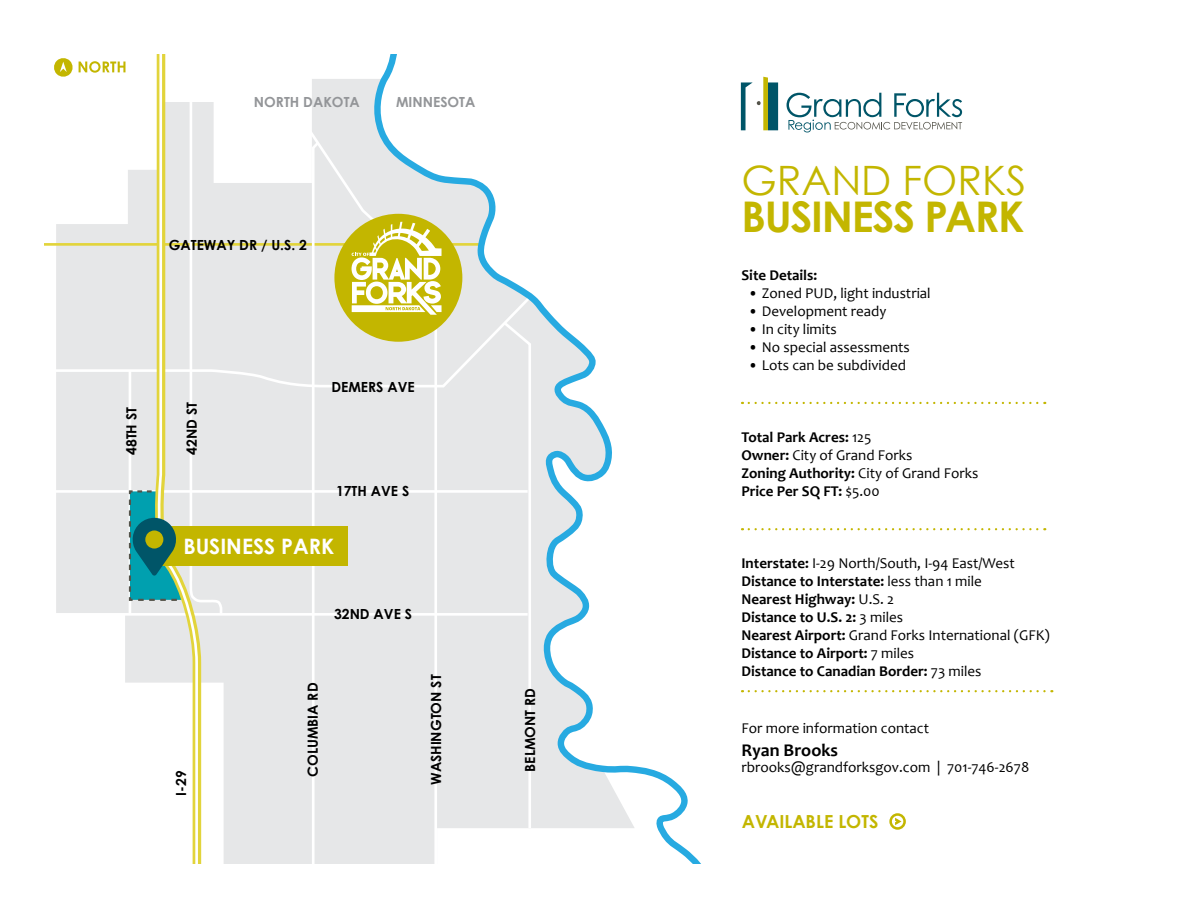
<style>
.page{position:relative;width:1188px;height:918px;background:#fff}
.page>*{position:absolute;margin:0;border:0;box-sizing:border-box;transform-origin:0 0}
.t1{font:700 42.3px "Century Gothic";letter-spacing:-.03em;color:#c3b600}
.t2{font:40.5px "Century Gothic";color:#c3b600}
.t3{font:700 21.3px "Century Gothic";color:#fff}
.t4{font:700 18px "Century Gothic";color:#c3b600}
.t5{font:700 18px "Candara";color:#000}
.t6{font:700 15px/18px "Candara";color:#000}
.t7{font:15px "Candara";color:#000}
.t8{font:700 13.95px "Century Gothic";color:#000}
.t9{font:700 13.95px "Century Gothic";color:#939598}
.s1{font-weight:400}
</style>
<div class="page">
<div style="left:224px;top:183px;width:68px;height:681px;background:#e6e7e8"></div>
<hr style="left:44px;top:243px;width:436px;height:3px;background:#e2d43b">
<hr style="left:44px;top:613px;width:484px;height:3px;background:#fff">
<svg style="left:292px;top:79px;width:74px;height:785px"></svg>
<div style="left:224px;top:294px;width:142px;height:95px;background:#e6e7e8"></div>
<hr style="left:44px;top:490px;width:484px;height:3px;background:#fff">
<svg style="left:366px;top:54px;width:335px;height:810px"></svg>
<div style="left:154px;top:526px;width:194px;height:40px;background:#c3b600"></div>
<div style="left:334px;top:214px;width:128px;height:128px;background:#c3b600;border-radius:50%"></div>
<svg style="left:352px;top:222px;width:90px;height:93px"></svg>
<svg style="left:741px;top:77px;width:37px;height:53px"></svg>
<svg style="left:787px;top:93px;width:175px;height:39px"></svg>
<svg style="left:749px;top:402px;width:296px;height:2px"></svg>
<svg style="left:749px;top:528px;width:296px;height:2px"></svg>
<svg style="left:749px;top:690px;width:303px;height:2px"></svg>
<svg style="left:889px;top:813px;width:17px;height:17px"></svg>
<svg style="left:53px;top:54px;width:171px;height:810px"></svg>
<p class="t9" style="left:254px;top:92px;width:107px">NORTH DAKOTA</p>
<p class="t9" style="left:396px;top:92px;width:81px">MINNESOTA</p>
<p class="t8" style="left:169px;top:234px;width:140px">GATEWAY DR / U.S. 2</p>
<p class="t8" style="left:121px;top:455px;width:49px;rotate:-90deg">48TH ST</p>
<p class="t8" style="left:181px;top:455px;width:54px;rotate:-90deg">42ND ST</p>
<p class="t8" style="left:331px;top:376px;width:85px">DEMERS AVE</p>
<p class="t8" style="left:336px;top:480px;width:75px">17TH AVE S</p>
<h3 class="t3" style="left:183px;top:530px;width:152px">BUSINESS PARK</h3>
<p class="t8" style="left:171px;top:796px;width:27px;rotate:-90deg">I-29</p>
<p class="t8" style="left:334px;top:603px;width:80px">32ND AVE S</p>
<p class="t8" style="left:302px;top:777px;width:96px;rotate:-90deg">COLUMBIA RD</p>
<p class="t8" style="left:426px;top:785px;width:112px;rotate:-90deg">WASHINGTON ST</p>
<p class="t8" style="left:520px;top:772px;width:85px;rotate:-90deg">BELMONT RD</p>
<h2 class="t2" style="left:741px;top:152px;width:286px">GRAND FORKS</h2>
<h1 class="t1" style="left:741px;top:185px;width:284px">BUSINESS PARK</h1>
<p class="t6" style="left:741px;top:266px;width:77px">Site Details:</p>
<p class="t7" style="left:748px;top:284px;width:184px">• Zoned PUD, light industrial</p>
<p class="t7" style="left:748px;top:302px;width:140px">• Development ready</p>
<p class="t7" style="left:748px;top:320px;width:90px">• In city limits</p>
<p class="t7" style="left:748px;top:338px;width:163px">• No special assessments</p>
<p class="t7" style="left:748px;top:356px;width:159px">• Lots can be subdivided</p>
<p class="t6" style="left:741px;top:428px;width:238px">Total Park Acres: <span class="s1">125<br></span>Owner: <span class="s1">City of Grand Forks<br></span>Zoning Authority: <span class="s1">City of Grand Forks<br></span>Price Per SQ FT: <span class="s1">$5.00</span></p>
<p class="t6" style="left:741px;top:554px;width:310px">Interstate: <span class="s1">I-29 North/South, I-94 East/West </span>Distance to Interstate: <span class="s1">less than 1 mile<br></span>Nearest Highway: <span class="s1">U.S. 2<br></span>Distance to U.S. 2: <span class="s1">3 miles<br></span>Nearest Airport: <span class="s1">Grand Forks International (GFK)<br></span>Distance to Airport: <span class="s1">7 miles<br></span>Distance to Canadian Border: <span class="s1">73 miles</span></p>
<p class="t7" style="left:741px;top:719px;width:189px">For more information contact</p>
<p class="t5" style="left:741px;top:739px;width:98px">Ryan Brooks</p>
<p class="t7" style="left:741px;top:759px;width:289px">rbrooks@grandforksgov.com | 701-746-2678</p>
<p class="t4" style="left:742px;top:808px;width:138px">AVAILABLE LOTS</p>
</div>
